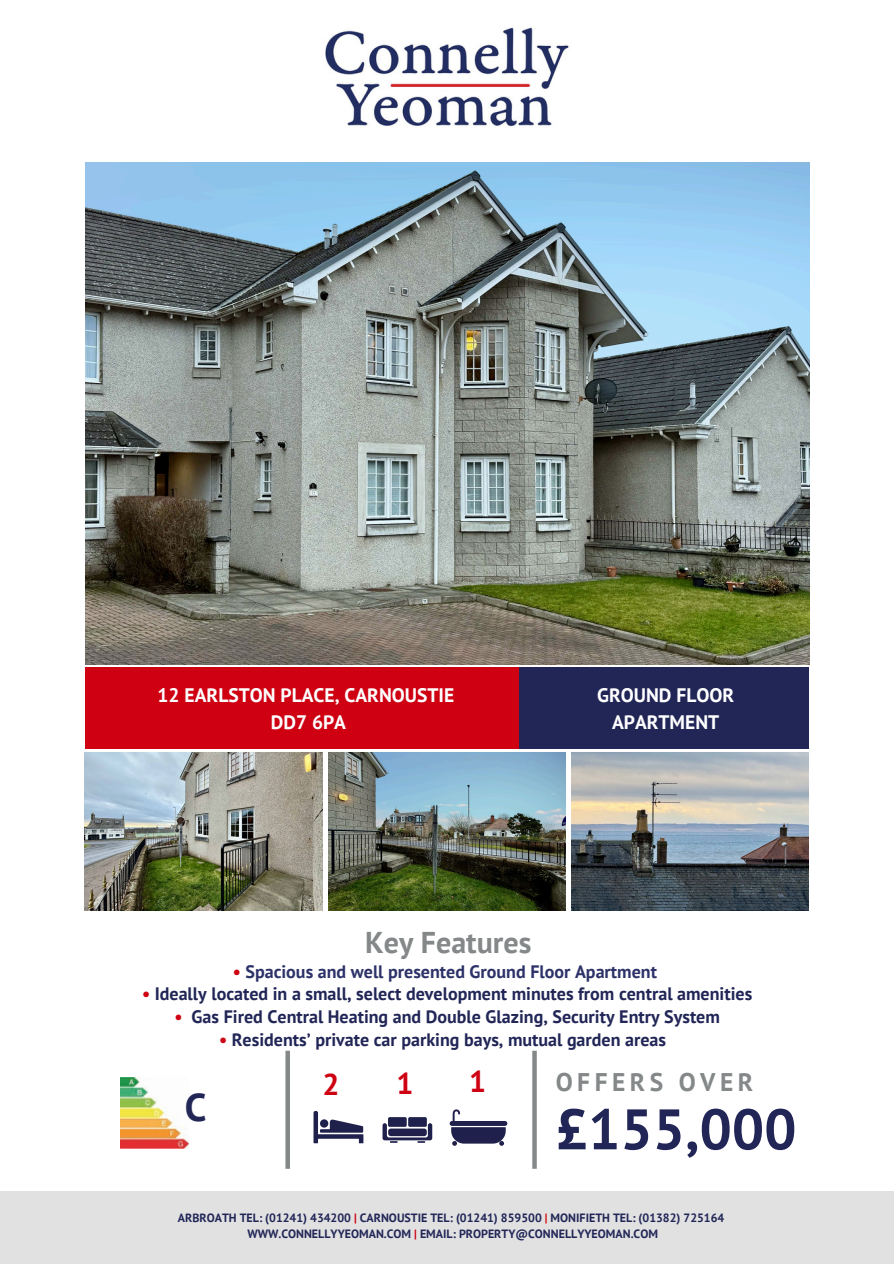
<style>
.page{position:relative;width:894px;height:1264px;background:#fff}
.page>*{position:absolute;margin:0;border:0;box-sizing:border-box;transform-origin:0 0}
.t1{font:700 57px "PT Sans";color:#212657}
.t2{font:700 38.7px "PT Sans";color:#212657}
.t3{font:700 30px "PT Sans";color:#858889}
.t4{font:700 30px "PT Sans";color:#ce0012}
.t5{font:700 25.5px "PT Sans";letter-spacing:.175em;color:#858889}
.t6{font:700 19.5px/27px "PT Sans";color:#fff;text-align:center}
.t7{font:700 18px "PT Sans";color:#212657}
.t8{font:700 18px "PT Sans";color:#2d3269}
.t9{font:700 12px "PT Sans";color:#212657}
.s1{color:#ce0012}
.s2{color:#cb0615}
.s3{color:#d10d09}
</style>
<div class="page">
<div style="left:0;top:1191px;width:893px;height:72px;background:#e1e1e1"></div>
<div style="left:85px;top:668px;width:434px;height:80px;background:#ce0012"></div>
<div style="left:519px;top:668px;width:289px;height:80px;background:#212657"></div>
<img style="left:121px;top:1077px;width:67px;height:71px">
<svg style="left:285px;top:1050px;width:251px;height:118px"></svg>
<img style="left:85px;top:162px;width:723px;height:502px">
<img style="left:85px;top:752px;width:237px;height:158px">
<img style="left:328px;top:752px;width:237px;height:158px">
<img style="left:571px;top:752px;width:237px;height:158px">
<img style="left:325px;top:27px;width:244px;height:100px">
<p class="t6" style="left:157px;top:680px;width:298px">12 EARLSTON PLACE, CARNOUSTIE<br>DD7 6PA</p>
<p class="t6" style="left:597px;top:680px;width:139px">GROUND FLOOR<br>APARTMENT</p>
<p class="t3" style="left:365px;top:922px;width:168px">Key Features</p>
<p class="t8" style="left:233px;top:959px;width:425px"><span class="s1">•</span> Spacious and well presented Ground Floor Apartment</p>
<p class="t7" style="left:142px;top:982px;width:611px"><span class="s1">•</span> Ideally located in a small, select development minutes from central amenities</p>
<p class="t7" style="left:174px;top:1004px;width:547px"><span class="s1">•</span> Gas Fired Central Heating and Double Glazing, Security Entry System</p>
<p class="t7" style="left:219px;top:1027px;width:448px"><span class="s2">•</span> Residents’ private car parking bays, mutual garden areas</p>
<p class="t4" style="left:322px;top:1064px;width:19px">2</p>
<h1 class="t4" style="left:396px;top:1063px;width:19px">1</h1>
<h4 class="t4" style="left:469px;top:1061px;width:19px">1</h4>
<p class="t5" style="left:555px;top:1064px;width:199px">OFFERS OVER</p>
<p class="t1" style="left:555px;top:1091px;width:242px">£155,000</p>
<p class="t2" style="left:185px;top:1081px;width:23px">C</p>
<h2 class="t9" style="left:178px;top:1209px;width:548px">ARBROATH TEL: (01241) 434200 <span class="s1">|</span> CARNOUSTIE TEL: (01241) 859500 <span class="s3">|</span> MONIFIETH TEL: (01382) 725164</h2>
<p class="t9" style="left:247px;top:1225px;width:412px">WWW.CONNELLYYEOMAN.COM <span class="s1">|</span> EMAIL: PROPERTY@CONNELLYYEOMAN.COM</p>
</div>
